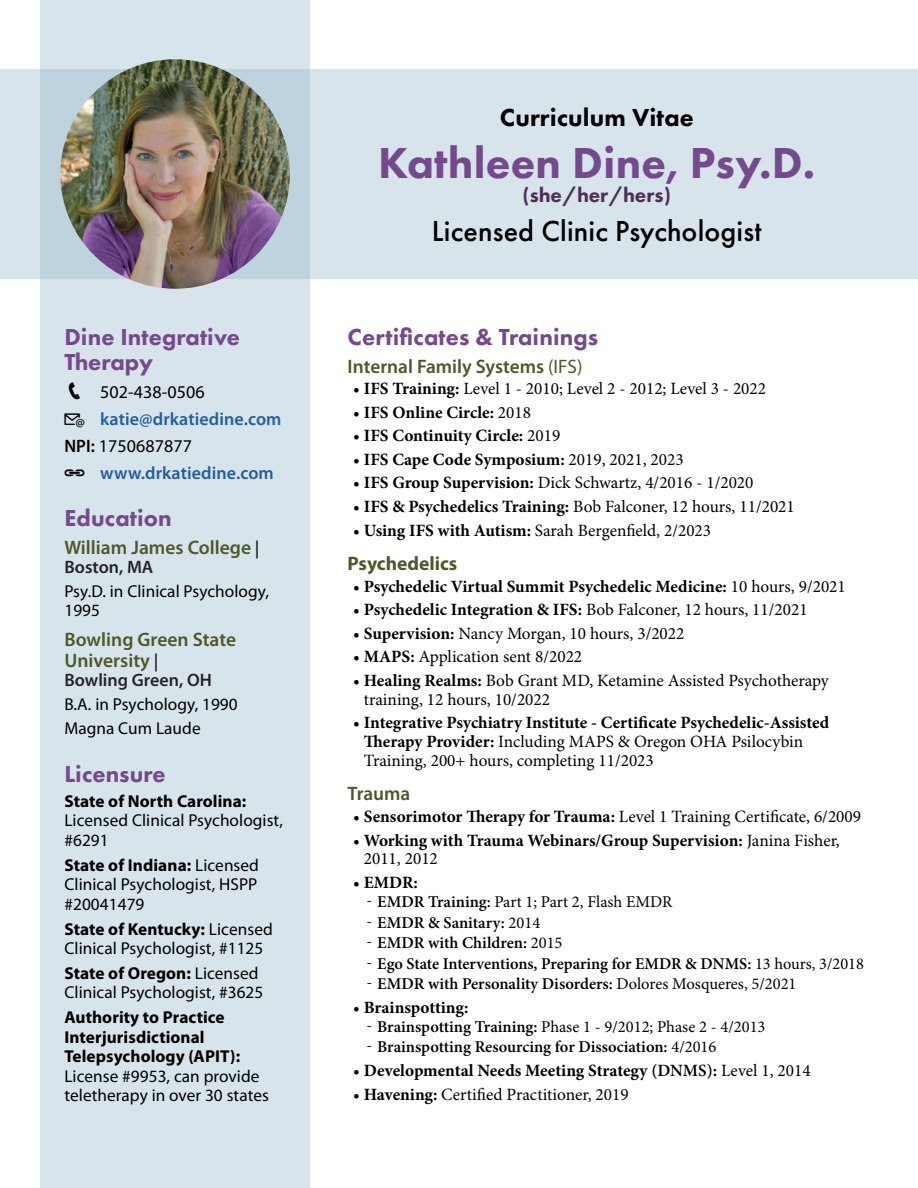
<style>
.page{position:relative;width:918px;height:1188px;background:#fff}
.page>*{position:absolute;margin:0;border:0;box-sizing:border-box;transform-origin:0 0}
.Category_Heading{font:800 45px "Futura PT";letter-spacing:.005em;color:#744a8d}
.Category_Heading-2{font:500 30px "Futura PT";letter-spacing:.005em;color:#000}
.Category_Heading-3{font:800 25.5px "Futura PT";letter-spacing:.005em;color:#000}
.Category_Heading-4{font:800 24px/25.5px "Futura PT";letter-spacing:.005em;color:#744a8d}
.Category_Heading-5{font:800 21px "Futura PT";letter-spacing:.005em;color:#4f2f59}
.Position__Company{font:600 19.5px/21px "Myriad Pro";color:#4e5829}
.Position__Company-2{font:700 19.5px "Myriad Pro";color:#4e5829}
.Contact_Information{font:600 18px "Myriad Pro";letter-spacing:.005em;color:#215e9e}
.Contact_Information-2{font:18px "Myriad Pro";letter-spacing:.005em;color:#000}
.Position__Company-3{font:600 18px "Myriad Pro";color:#242424}
.t1{font:17.25px/18.8px "Minion Pro";color:#000}
.t2{font:700 17.25px/18.8px "Minion Pro";color:#000}
.Contact_Information-3{font:17.25px/19.5px "Myriad Pro";letter-spacing:.005em;color:#000}
.Contact_Information-4{font:700 17.25px/19.5px "Myriad Pro";letter-spacing:.005em;color:#000}
.t3{font:600 16.5px "Minion Pro";color:#000}
.t4{font:16.5px "Minion Pro";color:#000}
.s1{font-weight:600}
.s2{font-size:18px;color:#242424}
.s3{font-weight:700}
.s4{font-weight:400}
</style>
<div class="page">
<div style="left:40px;top:0;width:270px;height:1188px;background:#d8e4eb"></div>
<svg style="left:0;top:69px;width:918px;height:210px;background:#d5e2e9"></svg>
<img style="left:60px;top:59px;width:230px;height:230px;border-radius:115px">
<p class="Category_Heading-4" style="left:64px;top:323px;width:177px">Dine Integrative<br>Therapy</p>
<p class="Contact_Information-2" style="left:100px;top:381px;width:106px">502-438-0506</p>
<p class="Contact_Information" style="left:100px;top:407px;width:183px">katie@drkatiedine.com</p>
<p class="Contact_Information-2" style="left:64px;top:435px;width:129px"><span class="s1">NPI:</span> 1750687877</p>
<p class="Contact_Information" style="left:100px;top:461px;width:175px">www.drkatiedine.com</p>
<p class="Category_Heading-4" style="left:64px;top:505px;width:109px">Education</p>
<p class="Position__Company" style="left:64px;top:536px;width:197px">William James College <span class="s2">|</span></p>
<p class="Position__Company-3" style="left:64px;top:556px;width:90px">Boston, MA</p>
<p class="Contact_Information-3" style="left:64px;top:581px;width:206px">Psy.D. in Clinical Psychology,<br>1995</p>
<p class="Position__Company" style="left:64px;top:628px;width:173px">Bowling Green State<br>University <span class="s2">|</span></p>
<p class="Position__Company-3" style="left:64px;top:669px;width:149px">Bowling Green, OH</p>
<p class="Contact_Information-3" style="left:64px;top:694px;width:175px">B.A. in Psychology, 1990</p>
<p class="Contact_Information-3" style="left:64px;top:719px;width:138px">Magna Cum Laude</p>
<p class="Category_Heading-4" style="left:64px;top:761px;width:103px">Licensure</p>
<p class="Contact_Information-3" style="left:64px;top:791px;width:220px"><span class="s3">State of North Carolina:<br></span>Licensed Clinical Psychologist, #6291</p>
<p class="Contact_Information-3" style="left:64px;top:855px;width:196px;text-align:justify"><span class="s3">State of Indiana:</span> Licensed Clinical Psychologist, HSPP #20041479</p>
<p class="Contact_Information-3" style="left:64px;top:919px;width:210px"><span class="s3">State of Kentucky:</span> Licensed<br>Clinical Psychologist, #1125</p>
<p class="Contact_Information-3" style="left:64px;top:963px;width:200px"><span class="s3">State of Oregon:</span> Licensed<br>Clinical Psychologist, #3625</p>
<p class="Contact_Information-4" style="left:64px;top:1007px;width:206px">Authority to Practice<br>Interjurisdictional<br>Telepsychology (APIT):<br><span class="s4">License #9953, can provide teletherapy in over 30 states</span></p>
<p class="Category_Heading-3" style="left:500px;top:102px;width:195px">Curriculum Vitae</p>
<p class="Category_Heading" style="left:378px;top:134px;width:439px">Kathleen Dine, Psy.D.</p>
<p class="Category_Heading-5" style="left:523px;top:181px;width:150px">(she/her/hers)</p>
<p class="Category_Heading-2" style="left:432px;top:213px;width:331px">Licensed Clinic Psychologist</p>
<p class="Category_Heading-4" style="left:348px;top:323px;width:252px">Certificates &amp; Trainings</p>
<p class="Position__Company" style="left:348px;top:355px;width:236px">Internal Family Systems <span class="s4">(IFS)</span></p>
<p class="t1" style="left:353px;top:380px;width:415px">• <span class="s3">IFS Training:</span> Level 1 - 2010; Level 2 - 2012; Level 3 - 2022</p>
<p class="t2" style="left:353px;top:403px;width:180px"><span class="s4">•</span> IFS Online Circle: <span class="s4">2018</span></p>
<p class="t2" style="left:353px;top:426px;width:209px"><span class="s4">•</span> IFS Continuity Circle: <span class="s4">2019</span></p>
<p class="t2" style="left:353px;top:450px;width:332px"><span class="s4">•</span> IFS Cape Code Symposium: <span class="s4">2019, 2021, 2023</span></p>
<p class="t1" style="left:353px;top:474px;width:402px">• <span class="s3">IFS Group Supervision:</span> Dick Schwartz, 4/2016 - 1/2020</p>
<p class="t1" style="left:353px;top:498px;width:443px">• <span class="s3">IFS &amp; Psychedelics Training:</span> Bob Falconer, 12 hours, 11/2021</p>
<p class="t1" style="left:353px;top:522px;width:360px">• <span class="s3">Using IFS with Autism:</span> Sarah Bergenfield, 2/2023</p>
<p class="Position__Company-2" style="left:348px;top:551px;width:111px">Psychedelics</p>
<p class="t2" style="left:353px;top:577px;width:494px"><span class="s4">•</span> Psychedelic Virtual Summit Psychedelic Medicine: <span class="s4">10 hours, 9/2021</span></p>
<p class="t1" style="left:353px;top:601px;width:456px">• <span class="s3">Psychedelic Integration &amp; IFS:</span> Bob Falconer, 12 hours, 11/2021</p>
<p class="t1" style="left:353px;top:625px;width:333px">• <span class="s3">Supervision:</span> Nancy Morgan, 10 hours, 3/2022</p>
<p class="t1" style="left:353px;top:648px;width:231px">• <span class="s3">MAPS:</span> Application sent 8/2022</p>
<p class="t1" style="left:364px;top:672px;width:467px;text-indent:-11px">• <span class="s3">Healing Realms:</span> Bob Grant MD, Ketamine Assisted Psychotherapy training, 12 hours, 10/2022</p>
<p class="t2" style="left:364px;top:713px;width:467px;text-indent:-11px"><span class="s4">•</span> Integrative Psychiatry Institute - Certificate Psychedelic-Assisted<br>Therapy Provider: <span class="s4">Including MAPS &amp; Oregon OHA Psilocybin<br>Training, 200+ hours, completing 11/2023</span></p>
<p class="Position__Company" style="left:348px;top:783px;width:64px">Trauma</p>
<p class="t1" style="left:353px;top:808px;width:510px">• <span class="s3">Sensorimotor Therapy for Trauma:</span> Level 1 Training Certificate, 6/2009</p>
<p class="t2" style="left:364px;top:830px;width:478px;text-indent:-11px"><span class="s4">•</span> Working with Trauma Webinars/Group Supervision: <span class="s4">Janina Fisher,<br>2011, 2012</span></p>
<p class="t2" style="left:353px;top:873px;width:66px"><span class="s4">•</span> EMDR:</p>
<p class="t4" style="left:367px;top:892px;width:307px">њ <span class="s1">EMDR Training:</span> Part 1; Part 2, Flash EMDR</p>
<p class="t3" style="left:367px;top:911px;width:175px"><span class="s4">њ</span> EMDR &amp; Sanitary: <span class="s4">2014</span></p>
<p class="t3" style="left:367px;top:931px;width:198px"><span class="s4">њ</span> EMDR with Children: <span class="s4">2015</span></p>
<p class="t3" style="left:367px;top:952px;width:499px"><span class="s4">њ</span> Ego State Interventions, Preparing for EMDR &amp; DNMS: <span class="s4">13 hours, 3/2018</span></p>
<p class="t3" style="left:367px;top:972px;width:432px"><span class="s4">њ</span> EMDR with Personality Disorders: <span class="s4">Dolores Mosqueres, 5/2021</span></p>
<p class="t2" style="left:353px;top:997px;width:117px"><span class="s4">•</span> Brainspotting:</p>
<p class="t4" style="left:367px;top:1017px;width:401px">њ <span class="s1">Brainspotting Training:</span> Phase 1 - 9/2012; Phase 2 - 4/2013</p>
<p class="t3" style="left:367px;top:1036px;width:351px"><span class="s4">њ</span> Brainspotting Resourcing for Dissociation: <span class="s4">4/2016</span></p>
<p class="t2" style="left:353px;top:1061px;width:459px"><span class="s4">•</span> Developmental Needs Meeting Strategy <span class="s1">(DNMS)</span>: <span class="s4">Level 1, 2014</span></p>
<p class="t1" style="left:353px;top:1085px;width:277px">• <span class="s3">Havening:</span> Certified Practitioner, 2019</p>
</div>
